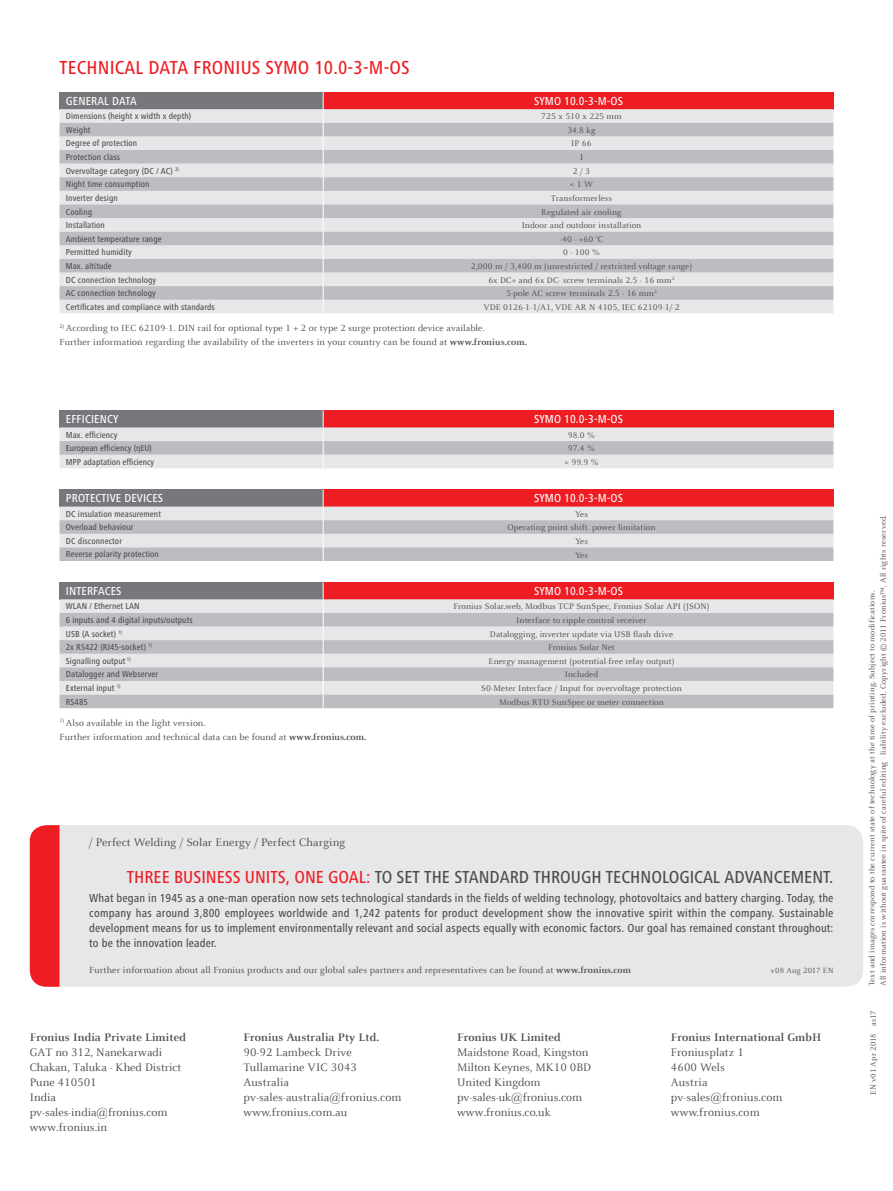
<style>
.page{position:relative;width:893px;height:1191px;background:#fff}
.page>*{position:absolute;margin:0;border:0;box-sizing:border-box;transform-origin:0 0}
.t1{font:500 condensed 19.5px "Frutiger Next LTW1 G";letter-spacing:.01em;color:#ee1d23}
.t2{font:500 condensed 18px "Frutiger Next LTW1 G";color:#4b4c4d}
.t3{font:500 condensed 12px/15px "Frutiger Next LTW1 G";letter-spacing:.01em;color:#4b4c4d;text-align:justify}
.t4{font:12px/15px "Celeste Offc Pro";color:#4b4c4d}
.t5{font:500 condensed 12px "Frutiger Next LTW1 G";letter-spacing:.01em;color:#fff}
.t6{font:700 12px "Celeste Offc Pro";letter-spacing:.01em;color:#4b4c4d}
.t7{font:9.75px/14.2px "Celeste Offc Pro";letter-spacing:.01em;color:#4b4c4d}
.t8{font:9px "Celeste Offc Pro";letter-spacing:.01em;color:#4b4c4d}
.t9{font:500 condensed 9px "Frutiger Next LTW1 G";letter-spacing:.01em;color:#4b4c4d}
.t10{font:8.25px/11.2px "Celeste Offc Pro";letter-spacing:.02em;color:#4b4c4d}
.s1{font-weight:700}
.s2{color:#ee1d23}
</style>
<div class="page">
<div style="left:60px;top:825px;width:803px;height:161px;background:#e6e7e9"></div>
<div style="left:30px;top:825px;width:30px;height:161px;background:#ee1d23"></div>
<svg style="left:60px;top:410px;width:773px;height:58px;background:#d2a9ac"></svg>
<svg style="left:60px;top:489px;width:773px;height:72px;background:#ceadb0"></svg>
<div style="left:323px;top:582px;width:510px;height:17px;background:#ee1d23"></div>
<svg style="left:324px;top:599px;width:509px;height:14px;background:#e6e2e4"></svg>
<svg style="left:324px;top:613px;width:509px;height:95px;background:#cecfd1"></svg>
<svg style="left:60px;top:582px;width:264px;height:126px;background:#c4c5c8"></svg>
<div style="left:60px;top:92px;width:263px;height:17px;background:#76787b"></div>
<div style="left:323px;top:92px;width:510px;height:17px;background:#ee1d23"></div>
<div style="left:60px;top:109px;width:773px;height:204px;background:#e6e7e9"></div>
<svg style="left:60px;top:123px;width:263px;height:177px;background:#cfd0d3"></svg>
<svg style="left:324px;top:123px;width:509px;height:177px;background:#cfd0d3"></svg>
<svg style="left:323px;top:92px;width:1px;height:221px"></svg>
<h1 class="t1" style="left:60px;top:56px;width:352px">TECHNICAL DATA FRONIUS SYMO 10.0-3-M-OS</h1>
<h3 class="t5" style="left:66px;top:94px;width:72px">GENERAL DATA</h3>
<h3 class="t5" style="left:534px;top:94px;width:90px">SYMO 10.0-3-M-OS</h3>
<p class="t9" style="left:66px;top:111px;width:127px">Dimensions (height x width x depth)</p>
<p class="t8" style="left:541px;top:111px;width:82px">725 x 510 x 225 mm</p>
<p class="t9" style="left:66px;top:125px;width:26px">Weight</p>
<p class="t8" style="left:567px;top:125px;width:30px">34.8 kg</p>
<p class="t9" style="left:66px;top:138px;width:73px">Degree of protection</p>
<p class="t8" style="left:571px;top:138px;width:22px">IP 66</p>
<p class="t9" style="left:66px;top:152px;width:56px">Protection class</p>
<p class="t8" style="left:579px;top:152px;width:6px">1</p>
<p class="t9" style="left:66px;top:165px;width:115px">Overvoltage category (DC / AC) <sup>2)</sup></p>
<p class="t8" style="left:573px;top:165px;width:19px">2 / 3</p>
<p class="t9" style="left:66px;top:179px;width:85px">Night time consumption</p>
<p class="t8" style="left:570px;top:179px;width:25px">&lt; 1 W</p>
<p class="t9" style="left:66px;top:193px;width:53px">Inverter design</p>
<p class="t8" style="left:551px;top:193px;width:63px">Transformerless</p>
<p class="t9" style="left:66px;top:206px;width:28px">Cooling</p>
<p class="t8" style="left:541px;top:206px;width:82px">Regulated air cooling</p>
<p class="t9" style="left:66px;top:220px;width:41px">Installation</p>
<p class="t8" style="left:522px;top:220px;width:121px">Indoor and outdoor installation</p>
<p class="t9" style="left:66px;top:233px;width:97px">Ambient temperature range</p>
<p class="t8" style="left:560px;top:233px;width:45px">-40 - +60 °C</p>
<p class="t9" style="left:66px;top:247px;width:67px">Permitted humidity</p>
<p class="t8" style="left:563px;top:247px;width:38px">0 - 100 %</p>
<p class="t9" style="left:66px;top:261px;width:47px">Max. altitude</p>
<p class="t8" style="left:471px;top:261px;width:223px">2,000 m / 3,400 m (unrestricted / restricted voltage range)</p>
<p class="t9" style="left:66px;top:274px;width:92px">DC connection technology</p>
<p class="t8" style="left:488px;top:274px;width:188px">6x DC+ and 6x DC- screw terminals 2.5 - 16 mm<sup>2</sup></p>
<p class="t9" style="left:66px;top:288px;width:91px">AC connection technology</p>
<p class="t8" style="left:506px;top:288px;width:152px">5-pole AC screw terminals 2.5 - 16 mm<sup>2</sup></p>
<p class="t9" style="left:66px;top:302px;width:151px">Certificates and compliance with standards</p>
<p class="t8" style="left:483px;top:301px;width:198px">VDE 0126-1-1/A1, VDE AR N 4105, IEC 62109-1/-2</p>
<p class="t7" style="left:60px;top:320px;width:469px"><sup>2)</sup> According to IEC 62109-1. DIN rail for optional type 1 + 2 or type 2 surge protection device available.<br>Further information regarding the availability of the inverters in your country can be found at <span class="s1">www.fronius.com.</span></p>
<h3 class="t5" style="left:66px;top:412px;width:54px">EFFICIENCY</h3>
<h3 class="t5" style="left:534px;top:412px;width:90px">SYMO 10.0-3-M-OS</h3>
<p class="t9" style="left:66px;top:429px;width:53px">Max. efficiency</p>
<p class="t8" style="left:568px;top:429px;width:29px">98.0 %</p>
<p class="t9" style="left:66px;top:443px;width:87px">European efficiency (ηEU)</p>
<p class="t8" style="left:568px;top:443px;width:29px">97.4 %</p>
<p class="t9" style="left:66px;top:456px;width:90px">MPP adaptation efficiency</p>
<p class="t8" style="left:564px;top:456px;width:35px">&gt; 99.9 %</p>
<h3 class="t5" style="left:66px;top:491px;width:99px">PROTECTIVE DEVICES</h3>
<h3 class="t5" style="left:534px;top:491px;width:90px">SYMO 10.0-3-M-OS</h3>
<p class="t9" style="left:66px;top:508px;width:97px">DC insulation measurement</p>
<p class="t8" style="left:575px;top:508px;width:14px">Yes</p>
<p class="t9" style="left:66px;top:522px;width:69px">Overload behaviour</p>
<p class="t8" style="left:507px;top:522px;width:150px">Operating point shift. power limitation</p>
<p class="t9" style="left:66px;top:536px;width:58px">DC disconnector</p>
<p class="t8" style="left:575px;top:535px;width:14px">Yes</p>
<p class="t9" style="left:66px;top:549px;width:95px">Reverse polarity protection</p>
<p class="t8" style="left:575px;top:549px;width:14px">Yes</p>
<h3 class="t5" style="left:66px;top:584px;width:57px">INTERFACES</h3>
<h3 class="t5" style="left:534px;top:584px;width:90px">SYMO 10.0-3-M-OS</h3>
<p class="t9" style="left:66px;top:601px;width:75px">WLAN / Ethernet LAN</p>
<p class="t8" style="left:453px;top:601px;width:258px">Fronius Solar.web, Modbus TCP SunSpec, Fronius Solar API (JSON)</p>
<p class="t9" style="left:66px;top:615px;width:128px">6 inputs and 4 digital inputs/outputs</p>
<p class="t8" style="left:516px;top:614px;width:132px">Interface to ripple control receiver</p>
<p class="t9" style="left:66px;top:628px;width:58px">USB (A socket) <sup>1)</sup></p>
<p class="t8" style="left:490px;top:628px;width:185px">Datalogging, inverter update via USB flash drive</p>
<p class="t9" style="left:66px;top:642px;width:88px">2x RS422 (RJ45-socket) <sup>1)</sup></p>
<p class="t8" style="left:548px;top:642px;width:68px">Fronius Solar Net</p>
<p class="t9" style="left:66px;top:655px;width:66px">Signalling output <sup>1)</sup></p>
<p class="t8" style="left:489px;top:655px;width:187px">Energy management (potential-free relay output)</p>
<p class="t9" style="left:66px;top:669px;width:94px">Datalogger and Webserver</p>
<p class="t8" style="left:565px;top:669px;width:35px">Included</p>
<p class="t9" style="left:66px;top:683px;width:56px">External input <sup>1)</sup></p>
<p class="t8" style="left:481px;top:683px;width:202px">S0-Meter Interface / Input for overvoltage protection</p>
<p class="t9" style="left:66px;top:696px;width:23px">RS485</p>
<p class="t8" style="left:499px;top:696px;width:166px">Modbus RTU SunSpec or meter connection</p>
<p class="t7" style="left:60px;top:715px;width:308px"><sup>1)</sup> Also available in the light version.<br>Further information and technical data can be found at <span class="s1">www.fronius.com.</span></p>
<h3 class="t4" style="left:89px;top:835px;width:258px">/ Perfect Welding / Solar Energy / Perfect Charging</h3>
<h2 class="t2" style="left:127px;top:866px;width:708px"><span class="s2">THREE BUSINESS UNITS, ONE GOAL:</span> TO SET THE STANDARD THROUGH TECHNOLOGICAL ADVANCEMENT.</h2>
<p class="t3" style="left:89px;top:890px;width:746px">What began in 1945 as a one-man operation now sets technological standards in the fields of welding technology, photovoltaics and battery charging. Today, the company has around 3,800 employees worldwide and 1,242 patents for product development show the innovative spirit within the company. Sustainable development means for us to implement environmentally relevant and social aspects equally with economic factors. Our goal has remained constant throughout: to be the innovation leader.</p>
<p class="t7" style="left:89px;top:963px;width:543px">Further information about all Fronius products and our global sales partners and representatives can be found at <span class="s1">www.fronius.com</span></p>
<h3 class="t6" style="left:30px;top:1030px;width:158px">Fronius India Private Limited</h3>
<h3 class="t4" style="left:30px;top:1045px;width:153px">GAT no 312, Nanekarwadi<br>Chakan, Taluka - Khed District<br>Pune 410501<br>India pv-sales-india@fronius.com www.fronius.in</h3>
<h3 class="t6" style="left:243px;top:1030px;width:137px">Fronius Australia Pty Ltd.</h3>
<h3 class="t4" style="left:243px;top:1045px;width:159px">90-92 Lambeck Drive<br>Tullamarine VIC 3043<br>Australia pv-sales-australia@fronius.com www.fronius.com.au</h3>
<h3 class="t6" style="left:457px;top:1030px;width:105px">Fronius UK Limited</h3>
<h3 class="t4" style="left:457px;top:1045px;width:136px">Maidstone Road, Kingston<br>Milton Keynes, MK10 0BD<br>United Kingdom pv-sales-uk@fronius.com www.fronius.co.uk</h3>
<p class="t10" style="left:771px;top:964px;width:64px">v08 Aug 2017 EN</p>
<h3 class="t6" style="left:671px;top:1030px;width:152px">Fronius International GmbH</h3>
<h3 class="t4" style="left:671px;top:1045px;width:113px">Froniusplatz 1<br>4600 Wels<br>Austria pv-sales@fronius.com www.fronius.com</h3>
<p class="t10" style="left:866px;top:986px;width:472px;rotate:-90deg">Text and images correspond to the current state of technology at the time of printing. Subject to modifications.<br>All information is without guarantee in spite of careful editing - liability excluded. Copyright © 2011 Fronius™. All rights reserved.</p>
<p class="t10" style="left:868px;top:1026px;width:17px;rotate:-90deg">as17</p>
<p class="t10" style="left:868px;top:1094px;width:63px;rotate:-90deg">EN v01 Apr 2018</p>
</div>
